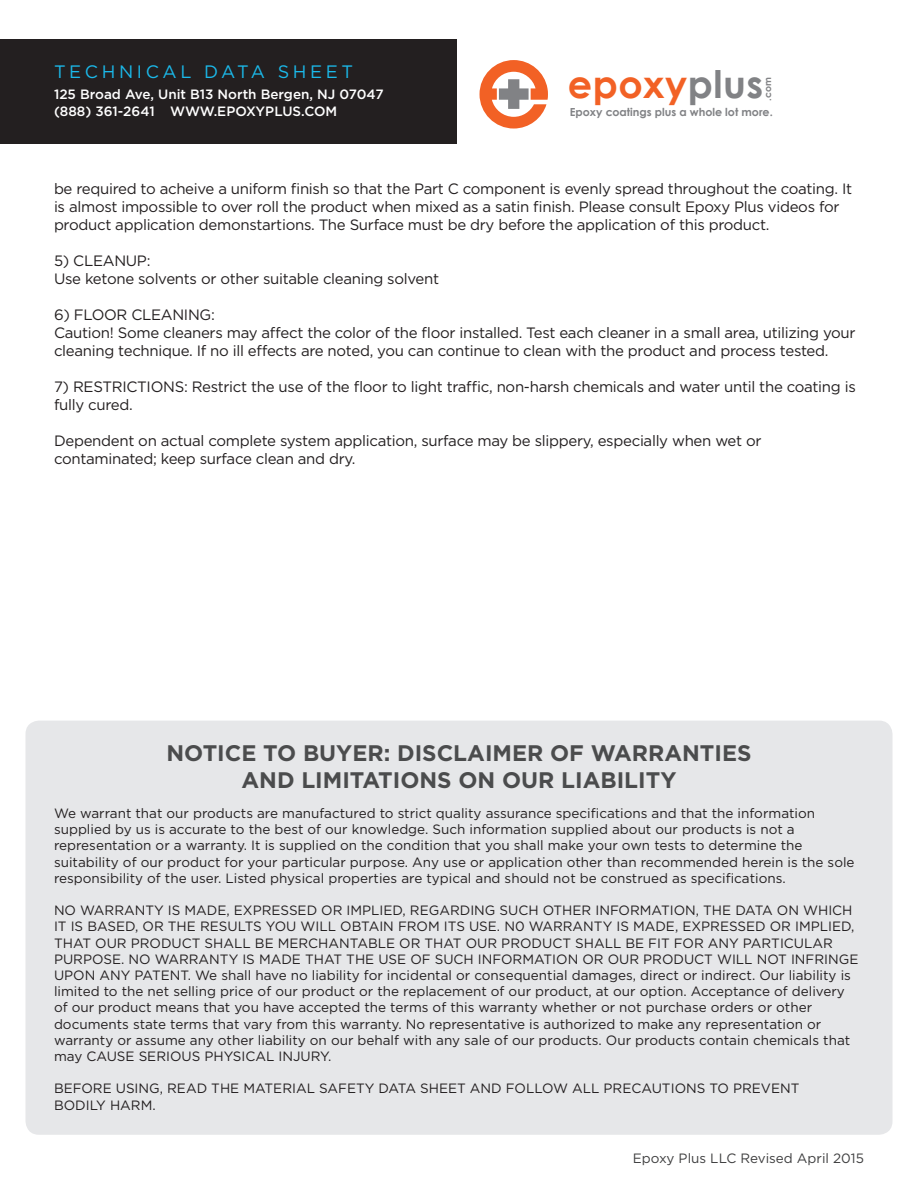
<style>
.page{position:relative;width:918px;height:1188px;background:#fff}
.page>*{position:absolute;margin:0;border:0;box-sizing:border-box;transform-origin:0 0}
.t1{font:700 38.1px "Century Gothic";letter-spacing:.015em;color:#f26125}
.t2{font:700 22.5px "Gotham";color:#4b4c4d}
.t3{font:18px "Gotham";letter-spacing:.2em;color:#1bb9ea}
.t4{font:15px/18px "Gotham";letter-spacing:-.02em;color:#231f20}
.t5{font:13.5px/16.2px "Gotham";color:#231f20}
.t6{font:500 13.5px/16.2px "Gotham";color:#fff}
.t7{font:13.5px "Gotham";color:#3e3e3f}
.t8{font:700 11.1px "Century Gothic";color:#818285}
.t9{font:700 9.45px "Century Gothic";color:#818285}
.s1{color:#818285}
</style>
<div class="page">
<div style="left:26px;top:721px;width:866px;height:414px;background:#e6e7e9;border-radius:14px"></div>
<svg style="left:480px;top:60px;width:68px;height:69px"></svg>
<div style="left:0;top:39px;width:457px;height:104px;background:#231f20"></div>
<p class="t3" style="left:54px;top:60px;width:301px">TECHNICAL DATA SHEET</p>
<p class="t6" style="left:54px;top:86px;width:331px">125 Broad Ave, Unit B13 North Bergen, NJ 07047 (888) 361-2641 WWW.EPOXYPLUS.COM</p>
<p class="t1" style="left:568px;top:61px;width:197px">epoxy<span class="s1">plus</span></p>
<p class="t9" style="left:762px;top:101px;width:25px;rotate:-90deg">.com</p>
<p class="t8" style="left:570px;top:105px;width:205px">Epoxy coatings plus a whole lot more.</p>
<p class="t4" style="left:54px;top:180px;width:800px">be required to acheive a uniform finish so that the Part C component is evenly spread throughout the coating. It is almost impossible to over roll the product when mixed as a satin finish. Please consult Epoxy Plus videos for product application demonstartions. The Surface must be dry before the application of this product.</p>
<p class="t4" style="left:54px;top:252px;width:98px">5) CLEANUP:</p>
<p class="t4" style="left:54px;top:270px;width:387px">Use ketone solvents or other suitable cleaning solvent</p>
<p class="t4" style="left:54px;top:306px;width:162px">6) FLOOR CLEANING:</p>
<p class="t4" style="left:54px;top:324px;width:803px">Caution! Some cleaners may affect the color of the floor installed. Test each cleaner in a small area, utilizing your cleaning technique. If no ill effects are noted, you can continue to clean with the product and process tested.</p>
<p class="t4" style="left:54px;top:378px;width:803px">7) RESTRICTIONS: Restrict the use of the floor to light traffic, non-harsh chemicals and water until the coating is fully cured.</p>
<p class="t4" style="left:54px;top:432px;width:709px">Dependent on actual complete system application, surface may be slippery, especially when wet or contaminated; keep surface clean and dry.</p>
<p class="t2" style="left:166px;top:738px;width:587px">NOTICE TO BUYER: DISCLAIMER OF WARRANTIES</p>
<p class="t2" style="left:241px;top:765px;width:437px">AND LIMITATIONS ON OUR LIABILITY</p>
<p class="t5" style="left:54px;top:805px;width:802px">We warrant that our products are manufactured to strict quality assurance specifications and that the information supplied by us is accurate to the best of our knowledge. Such information supplied about our products is not a representation or a warranty. It is supplied on the condition that you shall make your own tests to determine the suitability of our product for your particular purpose. Any use or application other than recommended herein is the sole responsibility of the user. Listed physical properties are typical and should not be construed as specifications.</p>
<p class="t5" style="left:54px;top:902px;width:806px">NO WARRANTY IS MADE, EXPRESSED OR IMPLIED, REGARDING SUCH OTHER INFORMATION, THE DATA ON WHICH IT IS BASED, OR THE RESULTS YOU WILL OBTAIN FROM ITS USE. N0 WARRANTY IS MADE, EXPRESSED OR IMPLIED, THAT OUR PRODUCT SHALL BE MERCHANTABLE OR THAT OUR PRODUCT SHALL BE FIT FOR ANY PARTICULAR PURPOSE. NO WARRANTY IS MADE THAT THE USE OF SUCH INFORMATION OR OUR PRODUCT WILL NOT INFRINGE UPON ANY PATENT. We shall have no liability for incidental or consequential damages, direct or indirect. Our liability is limited to the net selling price of our product or the replacement of our product, at our option. Acceptance of delivery of our product means that you have accepted the terms of this warranty whether or not purchase orders or other documents state terms that vary from this warranty. No representative is authorized to make any representation or warranty or assume any other liability on our behalf with any sale of our products. Our products contain chemicals that may CAUSE SERIOUS PHYSICAL INJURY.</p>
<p class="t5" style="left:54px;top:1080px;width:747px">BEFORE USING, READ THE MATERIAL SAFETY DATA SHEET AND FOLLOW ALL PRECAUTIONS TO PREVENT</p>
<p class="t5" style="left:54px;top:1097px;width:103px">BODILY HARM.</p>
<p class="t7" style="left:633px;top:1149px;width:233px">Epoxy Plus LLC Revised April 2015</p>
</div>
